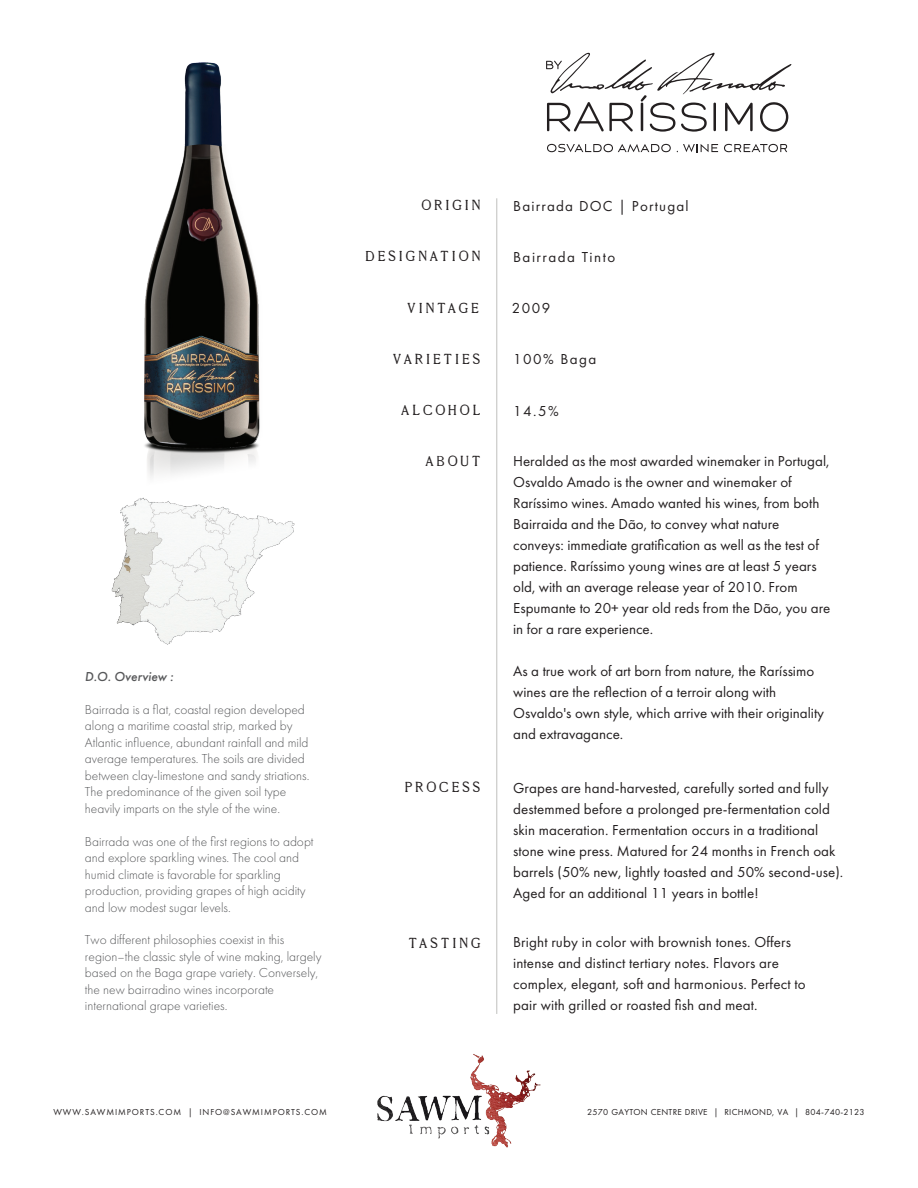
<style>
.page{position:relative;width:918px;height:1188px;background:#fff}
.page>*{position:absolute;margin:0;border:0;box-sizing:border-box;transform-origin:0 0}
.t1{font:15px/21px "Futura PT";color:#231f20}
.t2{font:15px "Millesime";letter-spacing:.2em;color:#231f20}
.t3{font:15px "Futura PT";letter-spacing:.08em;color:#231f20}
.t4{font:15px "Futura PT";letter-spacing:.1em;color:#231f20}
.t5{font:300 13.5px/16.5px "Futura PT";color:#57585a}
.t6{font:italic 500 13.5px "Futura PT";color:#57585a}
.t7{font:9px "Futura PT";letter-spacing:.025em;color:#231f20}
.t8{font:9px "Futura PT";letter-spacing:.1em;color:#231f20}
</style>
<div class="page">
<img style="left:144px;top:62px;width:116px;height:416px">
<img style="left:111px;top:497px;width:184px;height:148px">
<img style="left:377px;top:1054px;width:164px;height:94px">
<hr style="left:496px;top:198px;width:1px;height:816px;background:#bfc0bd">
<svg style="left:547px;top:144px;width:124px;height:8px"></svg>
<svg style="left:677px;top:144px;width:41px;height:8px"></svg>
<svg style="left:724px;top:144px;width:63px;height:8px"></svg>
<svg style="left:546px;top:53px;width:246px;height:79px"></svg>
<p class="t2" style="left:422px;top:197px;width:60px">ORIGIN</p>
<p class="t3" style="left:513px;top:197px;width:177px">Bairrada DOC | Portugal</p>
<p class="t2" style="left:365px;top:248px;width:117px">DESIGNATION</p>
<p class="t4" style="left:513px;top:248px;width:104px">Bairrada Tinto</p>
<p class="t2" style="left:407px;top:299px;width:73px">VINTAGE</p>
<p class="t1" style="left:512px;top:298px;width:40px">2009</p>
<p class="t2" style="left:393px;top:350px;width:89px">VARIETIES</p>
<p class="t1" style="left:513px;top:349px;width:85px">100% Baga</p>
<p class="t6" style="left:85px;top:668px;width:90px">D.O. Overview :</p>
<p class="t5" style="left:85px;top:701px;width:226px">Bairrada is a flat, coastal region developed along a maritime coastal strip, marked by Atlantic influence, abundant rainfall and mild average temperatures. The soils are divided between clay-limestone and sandy striations.<br>The predominance of the given soil type heavily imparts on the style of the wine.</p>
<p class="t5" style="left:85px;top:833px;width:230px">Bairrada was one of the first regions to adopt and explore sparkling wines. The cool and humid climate is favorable for sparkling production, providing grapes of high acidity and low modest sugar levels.</p>
<p class="t5" style="left:85px;top:932px;width:238px">Two different philosophies coexist in this region–the classic style of wine making, largely based on the Baga grape variety. Conversely, the new bairradino wines incorporate international grape varieties.</p>
<p class="t2" style="left:401px;top:401px;width:81px">ALCOHOL</p>
<p class="t1" style="left:513px;top:400px;width:47px">14.5%</p>
<p class="t2" style="left:425px;top:453px;width:57px">ABOUT</p>
<p class="t1" style="left:513px;top:451px;width:319px">Heralded as the most awarded winemaker in Portugal, Osvaldo Amado is the owner and winemaker of Raríssimo wines. Amado wanted his wines, from both Bairraida and the Dão, to convey what nature conveys: immediate gratification as well as the test of patience. Raríssimo young wines are at least 5 years old, with an average release year of 2010. From Espumante to 20+ year old reds from the Dão, you are in for a rare experience.</p>
<p class="t1" style="left:513px;top:661px;width:313px">As a true work of art born from nature, the Raríssimo wines are the reflection of a terroir along with Osvaldo's own style, which arrive with their originality and extravagance.</p>
<p class="t2" style="left:405px;top:779px;width:77px">PROCESS</p>
<p class="t1" style="left:513px;top:778px;width:332px">Grapes are hand-harvested, carefully sorted and fully destemmed before a prolonged pre-fermentation cold skin maceration. Fermentation occurs in a traditional stone wine press. Matured for 24 months in French oak barrels (50% new, lightly toasted and 50% second-use).<br>Aged for an additional 11 years in bottle!</p>
<p class="t2" style="left:409px;top:934px;width:73px">TASTING</p>
<p class="t1" style="left:513px;top:932px;width:294px">Bright ruby in color with brownish tones. Offers intense and distinct tertiary notes. Flavors are complex, elegant, soft and harmonious. Perfect to pair with grilled or roasted fish and meat.</p>
<p class="t8" style="left:53px;top:1107px;width:275px">WWW.SAWMIMPORTS.COM | INFO@SAWMIMPORTS.COM</p>
<p class="t7" style="left:587px;top:1107px;width:279px">2570 GAYTON CENTRE DRIVE | RICHMOND, VA | 804-740-2123</p>
</div>
